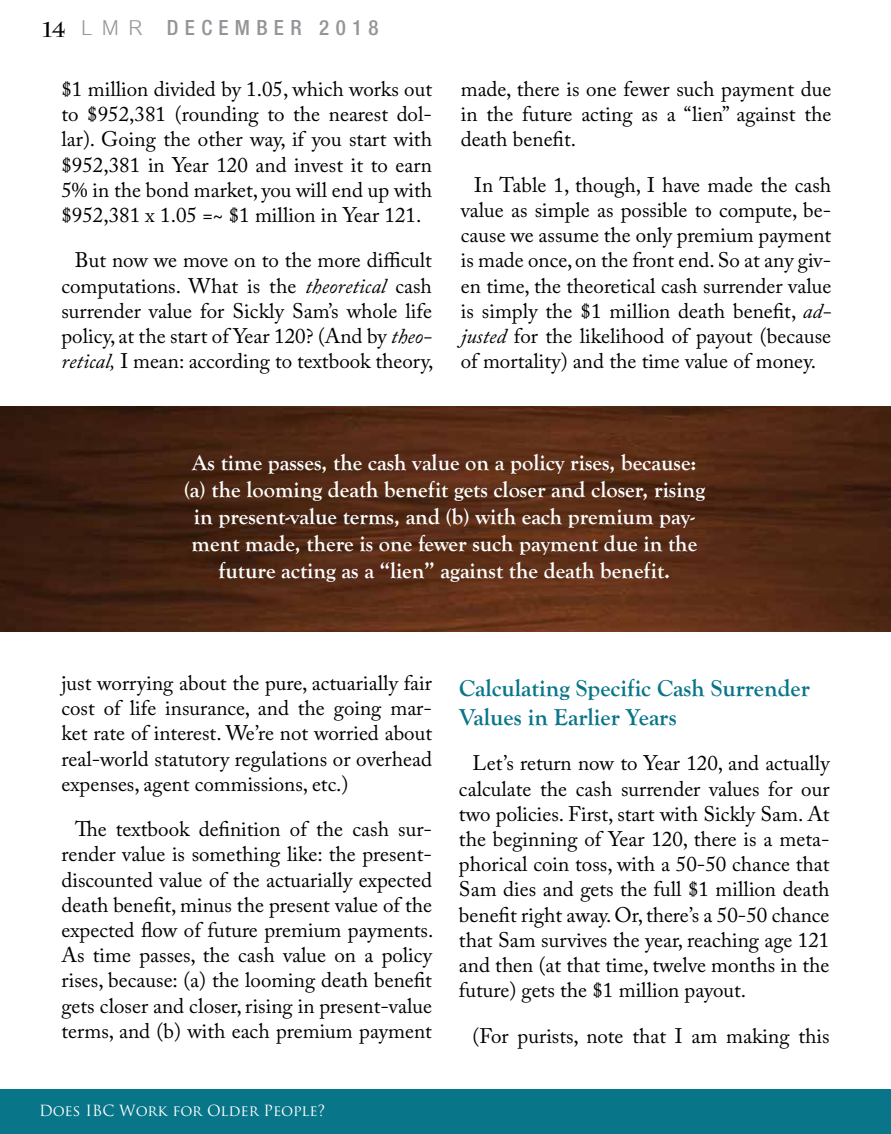
<style>
.page{position:relative;width:891px;height:1134px;background:#fff}
.page>*{position:absolute;margin:0;border:0;box-sizing:border-box;transform-origin:0 0}
.t1{font:700 24px/28.8px "Goudy Old Style T";color:#087589}
.t2{font:700 22.5px/27px "Goudy Old Style T";color:#fff;text-align:center}
.t3{font:21px/25.2px "Adobe Caslon Pro";color:#000;text-align:justify}
.t4{font:500 condensed 21px "Helvetica Neue LT Std";letter-spacing:.3em;color:#939598}
.t5{font:15px "Trajan Pro";color:#fff}
.s1{font-family:"Charlemagne Std";font-weight:700;font-stretch:normal;color:#000}
.s2{font-family:"Cordia New";font-weight:400;font-stretch:normal;font-size:31.5px}
.s3{font-style:italic}
</style>
<div class="page">
<div style="left:0;top:1090px;width:891px;height:44px;background:#087589"></div>
<img style="left:0;top:407px;width:891px;height:224px">
<p class="t4" style="left:42px;top:15px;width:338px"><span class="s1">14</span> <span class="s2">LMR</span> DECEMBER 2018</p>
<p class="t3" style="left:61px;top:76px;width:372px">$1 million divided by 1.05, which works out to $952,381 (rounding to the nearest dol&shy;lar). Going the other way, if you start with $952,381 in Year 120 and invest it to earn 5% in the bond market, you will end up with $952,381 x 1.05 =~ $1 million in Year 121.</p>
<p class="t3" style="left:61px;top:248px;width:374px;text-align:center">But now we move on to the more difficult computations. What is the <span class="s3">theoretical</span> cash surrender value for Sickly Sam’s whole life policy, at the start of Year 120? (And by <span class="s3">theo&shy;retical,</span> I mean: according to textbook theory,</p>
<p class="t3" style="left:461px;top:76px;width:372px">made, there is one fewer such payment due in the future acting as a “lien” against the death benefit.</p>
<p class="t3" style="left:461px;top:172px;width:372px;text-indent:14px">In Table 1, though, I have made the cash value as simple as possible to compute, be&shy;cause we assume the only premium payment is made once, on the front end. So at any giv&shy;en time, the theoretical cash surrender value is simply the $1 million death benefit, <span class="s3">ad&shy;justed</span> for the likelihood of payout (because of mortality) and the time value of money.</p>
<p class="t2" style="left:184px;top:450px;width:523px">As time passes, the cash value on a policy rises, because: (a) the looming death benefit gets closer and closer, rising in present-value terms, and (b) with each premium pay&shy;ment made, there is one fewer such payment due in the future acting as a “lien” against the death benefit.</p>
<p class="t3" style="left:62px;top:670px;width:372px">just worrying about the pure, actuarially fair cost of life insurance, and the going mar&shy;ket rate of interest. We’re not worried about real-world statutory regulations or overhead expenses, agent commissions, etc.)</p>
<p class="t3" style="left:62px;top:816px;width:373px;text-align:center">The textbook definition of the cash sur&shy;render value is something like: the present&shy;discounted value of the actuarially expected death benefit, minus the present value of the expected flow of future premium payments.<br>As time passes, the cash value on a policy rises, because: (a) the looming death benefit gets closer and closer, rising in present-value terms, and (b) with each premium payment</p>
<p class="t5" style="left:39px;top:1101px;width:288px">Does IBC Work for Older People?</p>
<p class="t1" style="left:459px;top:674px;width:352px">Calculating Specific Cash Surrender<br>Values in Earlier Years</p>
<p class="t3" style="left:459px;top:750px;width:372px;text-indent:14px">Let’s return now to Year 120, and actually calculate the cash surrender values for our two policies. First, start with Sickly Sam. At the beginning of Year 120, there is a meta&shy;phorical coin toss, with a 50-50 chance that Sam dies and gets the full $1 million death benefit right away. Or, there’s a 50-50 chance that Sam survives the year, reaching age 121 and then (at that time, twelve months in the future) gets the $1 million payout.</p>
<p class="t3" style="left:472px;top:1023px;width:358px">(For purists, note that I am making this</p>
</div>
